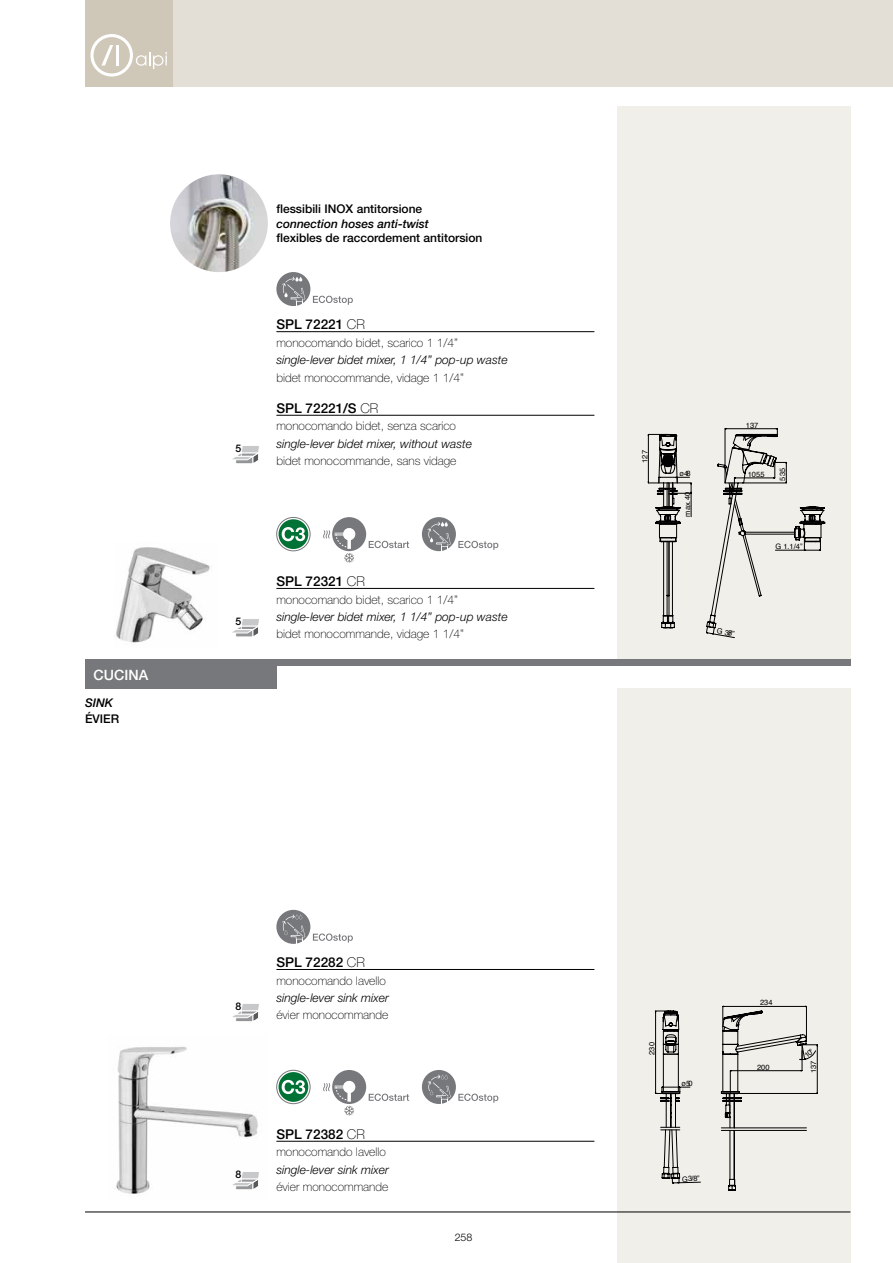
<style>
.page{position:relative;width:893px;height:1263px;background:#fff}
.page>*{position:absolute;margin:0;border:0;box-sizing:border-box;transform-origin:0 0}
.t1{font:500 14.25px "Helvetica Neue LT";color:#fff}
.t2{font:500 13.5px "Helvetica Neue LT";color:#000}
.t3{font:100 12px "Helvetica Neue LT";color:#000}
.t4{font:italic 300 12px "Helvetica Neue LT";color:#000}
.t5{font:500 12px "Helvetica Neue LT";color:#000}
.t6{font:italic 500 12px "Helvetica Neue LT";color:#000}
.t7{font:500 10.5px "Helvetica Neue LT";color:#000}
.t8{font:300 10.5px "Helvetica Neue LT";color:#000}
.t9{font:7.5px "Helvetica";color:#000}
.s1{font-weight:100}
</style>
<div class="page">
<div style="left:85px;top:0;width:808px;height:87px;background:#e3dfd6"></div>
<div style="left:85px;top:0;width:87px;height:87px;background:#cfc8b9"></div>
<svg style="left:90px;top:34px;width:77px;height:43px"></svg>
<img style="left:116px;top:1047px;width:142px;height:147px">
<div style="left:617px;top:106px;width:233px;height:553px;background:#f1efea"></div>
<div style="left:617px;top:689px;width:233px;height:574px;background:#f1efea"></div>
<hr style="left:85px;top:1212px;width:765px;height:1px;background:#000">
<svg style="left:232px;top:446px;width:27px;height:18px"></svg>
<svg style="left:232px;top:619px;width:27px;height:18px"></svg>
<svg style="left:232px;top:1004px;width:27px;height:18px"></svg>
<svg style="left:227px;top:1170px;width:32px;height:21px"></svg>
<hr style="left:276px;top:415px;width:318px;height:1px;background:#000">
<hr style="left:276px;top:331px;width:318px;height:1px;background:#000">
<hr style="left:276px;top:588px;width:318px;height:1px;background:#000">
<div style="left:85px;top:659px;width:191px;height:30px;background:#77787b"></div>
<div style="left:276px;top:659px;width:574px;height:6px;background:#77787b"></div>
<hr style="left:276px;top:969px;width:318px;height:1px;background:#000">
<hr style="left:276px;top:1141px;width:318px;height:1px;background:#000">
<div style="left:422px;top:1070px;width:34px;height:34px;background:#77787b;border-radius:50%"></div>
<svg style="left:458px;top:1093px;width:40px;height:10px"></svg>
<svg style="left:428px;top:1074px;width:23px;height:30px"></svg>
<div style="left:422px;top:517px;width:34px;height:34px;background:#77787b;border-radius:50%"></div>
<svg style="left:458px;top:541px;width:40px;height:9px"></svg>
<svg style="left:428px;top:522px;width:23px;height:29px"></svg>
<div style="left:332px;top:517px;width:34px;height:34px;background:#77787b;border-radius:50%"></div>
<svg style="left:369px;top:541px;width:40px;height:7px"></svg>
<svg style="left:323px;top:528px;width:32px;height:35px"></svg>
<div style="left:332px;top:1070px;width:34px;height:34px;background:#77787b;border-radius:50%"></div>
<svg style="left:369px;top:1093px;width:40px;height:8px"></svg>
<svg style="left:323px;top:1081px;width:32px;height:34px"></svg>
<div style="left:276px;top:272px;width:34px;height:34px;background:#77787b;border-radius:50%"></div>
<svg style="left:313px;top:296px;width:40px;height:9px"></svg>
<svg style="left:282px;top:277px;width:23px;height:29px"></svg>
<svg style="left:277px;top:517px;width:33px;height:34px"></svg>
<div style="left:276px;top:517px;width:34px;height:34px;border:1px solid #77787b;border-radius:50%"></div>
<div style="left:279px;top:519px;width:29px;height:30px;background:#007236;border-radius:50%"></div>
<svg style="left:282px;top:527px;width:23px;height:14px"></svg>
<svg style="left:277px;top:1070px;width:33px;height:34px"></svg>
<div style="left:276px;top:1070px;width:34px;height:34px;border:1px solid #77787b;border-radius:50%"></div>
<div style="left:279px;top:1072px;width:29px;height:30px;background:#007236;border-radius:50%"></div>
<svg style="left:282px;top:1080px;width:23px;height:14px"></svg>
<div style="left:276px;top:910px;width:34px;height:34px;background:#77787b;border-radius:50%"></div>
<svg style="left:313px;top:933px;width:40px;height:9px"></svg>
<svg style="left:282px;top:914px;width:23px;height:30px"></svg>
<img style="left:116px;top:547px;width:94px;height:96px">
<svg style="left:647px;top:428px;width:178px;height:210px"></svg>
<svg style="left:655px;top:1010px;width:46px;height:174px"></svg>
<img style="left:170px;top:174px;width:98px;height:98px;border-radius:49px">
<svg style="left:721px;top:1006px;width:97px;height:185px"></svg>
<p class="t1" style="left:94px;top:666px;width:56px">CUCINA</p>
<p class="t6" style="left:85px;top:695px;width:29px">SINK</p>
<p class="t5" style="left:85px;top:712px;width:36px">ÉVIER</p>
<p class="t7" style="left:235px;top:442px;width:7px">5</p>
<p class="t5" style="left:276px;top:202px;width:147px">flessibili INOX antitorsione</p>
<p class="t6" style="left:276px;top:216px;width:154px">connection hoses anti-twist</p>
<p class="t5" style="left:276px;top:231px;width:208px">flexibles de raccordement antitorsion</p>
<p class="t2" style="left:276px;top:317px;width:90px">SPL 72221 <span class="s1">CR</span></p>
<p class="t3" style="left:276px;top:336px;width:183px">monocomando bidet, scarico 1 1/4”</p>
<p class="t4" style="left:276px;top:353px;width:233px">single-lever bidet mixer, 1 1/4” pop-up waste</p>
<p class="t3" style="left:276px;top:370px;width:189px">bidet monocommande, vidage 1 1/4”</p>
<p class="t2" style="left:276px;top:400px;width:104px">SPL 72221/S <span class="s1">CR</span></p>
<p class="t3" style="left:276px;top:419px;width:181px">monocomando bidet, senza scarico</p>
<p class="t4" style="left:276px;top:436px;width:197px">single-lever bidet mixer, without waste</p>
<p class="t3" style="left:276px;top:454px;width:182px">bidet monocommande, sans vidage</p>
<p class="t7" style="left:235px;top:615px;width:7px">5</p>
<p class="t2" style="left:276px;top:573px;width:90px">SPL 72321 <span class="s1">CR</span></p>
<p class="t3" style="left:276px;top:592px;width:183px">monocomando bidet, scarico 1 1/4”</p>
<p class="t4" style="left:276px;top:609px;width:233px">single-lever bidet mixer, 1 1/4” pop-up waste</p>
<p class="t3" style="left:276px;top:627px;width:189px">bidet monocommande, vidage 1 1/4”</p>
<p class="t7" style="left:235px;top:1000px;width:7px">8</p>
<p class="t2" style="left:276px;top:954px;width:90px">SPL 72282 <span class="s1">CR</span></p>
<p class="t3" style="left:276px;top:973px;width:111px">monocomando lavello</p>
<p class="t4" style="left:276px;top:990px;width:114px">single-lever sink mixer</p>
<p class="t3" style="left:276px;top:1008px;width:114px">évier monocommande</p>
<p class="t7" style="left:235px;top:1168px;width:7px">8</p>
<p class="t2" style="left:276px;top:1126px;width:90px">SPL 72382 <span class="s1">CR</span></p>
<p class="t3" style="left:276px;top:1145px;width:111px">monocomando lavello</p>
<p class="t4" style="left:276px;top:1162px;width:114px">single-lever sink mixer</p>
<p class="t3" style="left:276px;top:1180px;width:114px">évier monocommande</p>
<p class="t8" style="left:455px;top:1230px;width:19px">258</p>
<p class="t9" style="left:639px;top:463px;width:14px;rotate:-90deg">127</p>
<p class="t9" style="left:680px;top:468px;width:13px">ø48</p>
<p class="t9" style="left:682px;top:517px;width:26px;rotate:-90deg">max.40</p>
<p class="t9" style="left:746px;top:419px;width:14px">137</p>
<p class="t9" style="left:748px;top:468px;width:18px">105.5</p>
<p class="t9" style="left:777px;top:480px;width:15px;rotate:-90deg">53.5</p>
<p class="t9" style="left:775px;top:541px;width:29px">G 1.1/4”</p>
<p class="t9" style="left:718px;top:625px;width:19px;rotate:10deg">G 3/8”</p>
<p class="t9" style="left:646px;top:1055px;width:14px;rotate:-90deg">230</p>
<p class="t9" style="left:681px;top:1078px;width:13px">ø50</p>
<p class="t9" style="left:682px;top:1173px;width:19px;rotate:-2deg">G 3/8”</p>
<p class="t9" style="left:760px;top:997px;width:14px">234</p>
<p class="t9" style="left:757px;top:1061px;width:14px">200</p>
<p class="t9" style="left:808px;top:1073px;width:14px;rotate:-90deg">137</p>
</div>
